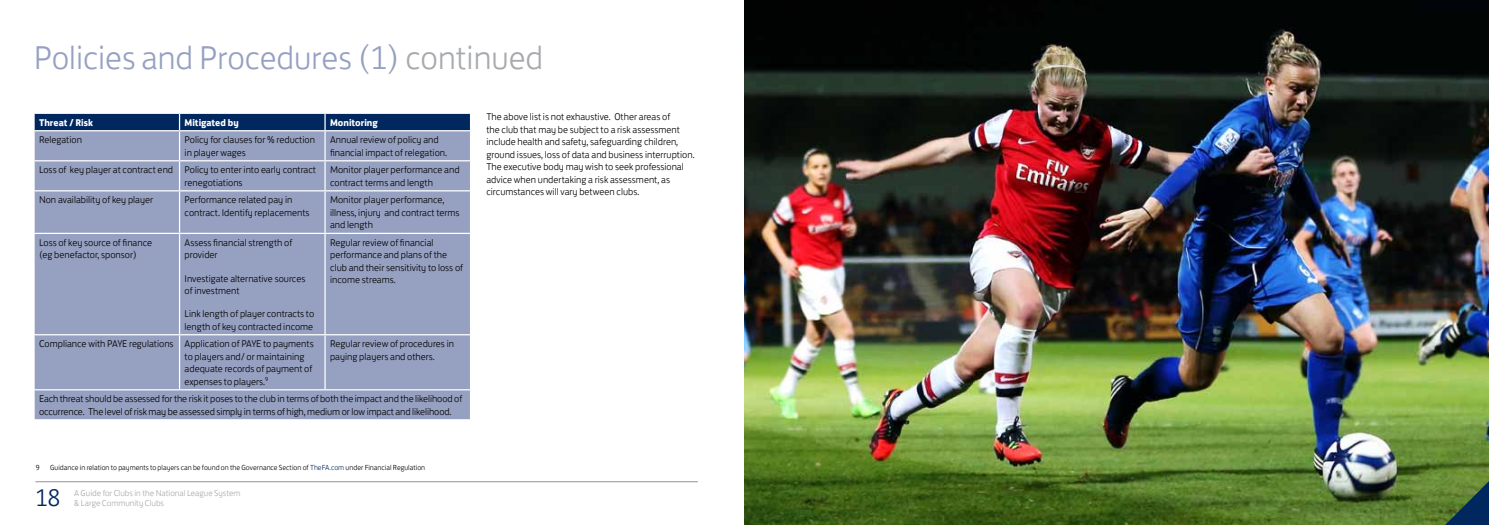
<style>
.page{position:relative;width:1489px;height:525px;background:#fff}
.page>*{position:absolute;margin:0;border:0;box-sizing:border-box;transform-origin:0 0}
.t1{font:300 33.75px "FS Jack";color:#96a0c1}
.t2{font:300 24.62px "FS Jack";color:#00285e}
.t3{font:300 10px/12.5px "FS Jack";color:#000}
.t4{font:700 10px "FS Jack";color:#fff}
.t5{font:300 8.75px/10px "FS Jack";color:#a7a9ac}
.t6{font:300 7.5px "FS Jack";color:#000}
.s1{color:#a7a9ac}
.s2{color:#00285e}
</style>
<div class="page">
<hr style="left:35px;top:481px;width:663px;height:1px;background:#a7a9ac">
<div style="left:35px;top:191px;width:435px;height:228px;background:#96a0c1"></div>
<svg style="left:34px;top:113px;width:437px;height:77px;background:#7c8caf"></svg>
<hr style="left:179px;top:191px;width:1px;height:42px;background:#fff">
<hr style="left:324px;top:191px;width:2px;height:42px;background:#fff">
<hr style="left:33px;top:233px;width:146px;height:1px;background:#fff">
<hr style="left:179px;top:233px;width:146px;height:1px;background:#fff">
<hr style="left:179px;top:234px;width:1px;height:100px;background:#fff">
<hr style="left:325px;top:233px;width:146px;height:1px;background:#fff">
<hr style="left:324px;top:234px;width:2px;height:100px;background:#fff">
<hr style="left:33px;top:334px;width:146px;height:1px;background:#fff">
<hr style="left:179px;top:334px;width:146px;height:1px;background:#fff">
<hr style="left:179px;top:335px;width:1px;height:54px;background:#fff">
<hr style="left:325px;top:334px;width:146px;height:1px;background:#fff">
<hr style="left:324px;top:335px;width:2px;height:54px;background:#fff">
<hr style="left:33px;top:389px;width:146px;height:1px;background:#fff">
<hr style="left:179px;top:389px;width:146px;height:1px;background:#fff">
<hr style="left:325px;top:389px;width:146px;height:1px;background:#fff">
<img style="left:744px;top:0;width:744px;height:524px">
<svg style="left:1444px;top:481px;width:44px;height:43px;background:#345946"></svg>
<h1 class="t1" style="left:34px;top:31px;width:511px">Policies and Procedures (1) <span class="s1">continued</span></h1>
<p class="t4" style="left:39px;top:114px;width:56px">Threat / Risk</p>
<p class="t4" style="left:184px;top:114px;width:56px">Mitigated by</p>
<p class="t4" style="left:330px;top:114px;width:49px">Monitoring</p>
<p class="t3" style="left:39px;top:133px;width:44px">Relegation</p>
<p class="t3" style="left:184px;top:133px;width:132px">Policy for clauses for % reduction in player wages</p>
<p class="t3" style="left:330px;top:133px;width:118px">Annual review of policy and financial impact of relegation.</p>
<p class="t3" style="left:184px;top:163px;width:133px;text-indent:-145px">Loss of key player at contract end Policy to enter into early contract renegotiations</p>
<p class="t3" style="left:330px;top:163px;width:131px">Monitor player performance and contract terms and length</p>
<p class="t3" style="left:39px;top:193px;width:115px">Non availability of key player</p>
<p class="t3" style="left:184px;top:193px;width:126px">Performance related pay in contract. Identify replacements</p>
<p class="t3" style="left:330px;top:193px;width:131px">Monitor player performance, illness, injury and contract terms and length</p>
<p class="t3" style="left:39px;top:235px;width:114px">Loss of key source of finance (eg benefactor, sponsor)</p>
<p class="t3" style="left:185px;top:235px;width:109px">Assess financial strength of provider</p>
<p class="t3" style="left:185px;top:271px;width:122px">Investigate alternative sources of investment</p>
<p class="t3" style="left:185px;top:306px;width:131px">Link length of player contracts to length of key contracted income</p>
<p class="t3" style="left:330px;top:235px;width:134px">Regular review of financial performance and plans of the club and their sensitivity to loss of income streams.</p>
<p class="t3" style="left:185px;top:336px;width:131px;text-indent:-145px">Compliance with PAYE regulations Application of PAYE to payments to players and/ or maintaining adequate records of payment of expenses to players.<sup>9</sup></p>
<p class="t3" style="left:330px;top:336px;width:125px">Regular review of procedures in paying players and others.</p>
<p class="t3" style="left:39px;top:391px;width:424px">Each threat should be assessed for the risk it poses to the club in terms of both the impact and the likelihood of occurrence. The level of risk may be assessed simply in terms of high, medium or low impact and likelihood.</p>
<p class="t6" style="left:36px;top:461px;width:5px">9</p>
<p class="t6" style="left:50px;top:461px;width:376px">Guidance in relation to payments to players can be found on the Governance Section of <span class="s2">TheFA.com</span> under Financial Regulation</p>
<h2 class="t2" style="left:35px;top:478px;width:26px">18</h2>
<p class="t5" style="left:74px;top:487px;width:168px">A Guide for Clubs in the National League System &amp; Large Community Clubs</p>
<p class="t3" style="left:486px;top:109px;width:210px">The above list is not exhaustive. Other areas of<br>the club that may be subject to a risk assessment include health and safety, safeguarding children, ground issues, loss of data and business interruption.<br>The executive body may wish to seek professional advice when undertaking a risk assessment, as circumstances will vary between clubs.</p>
</div>
